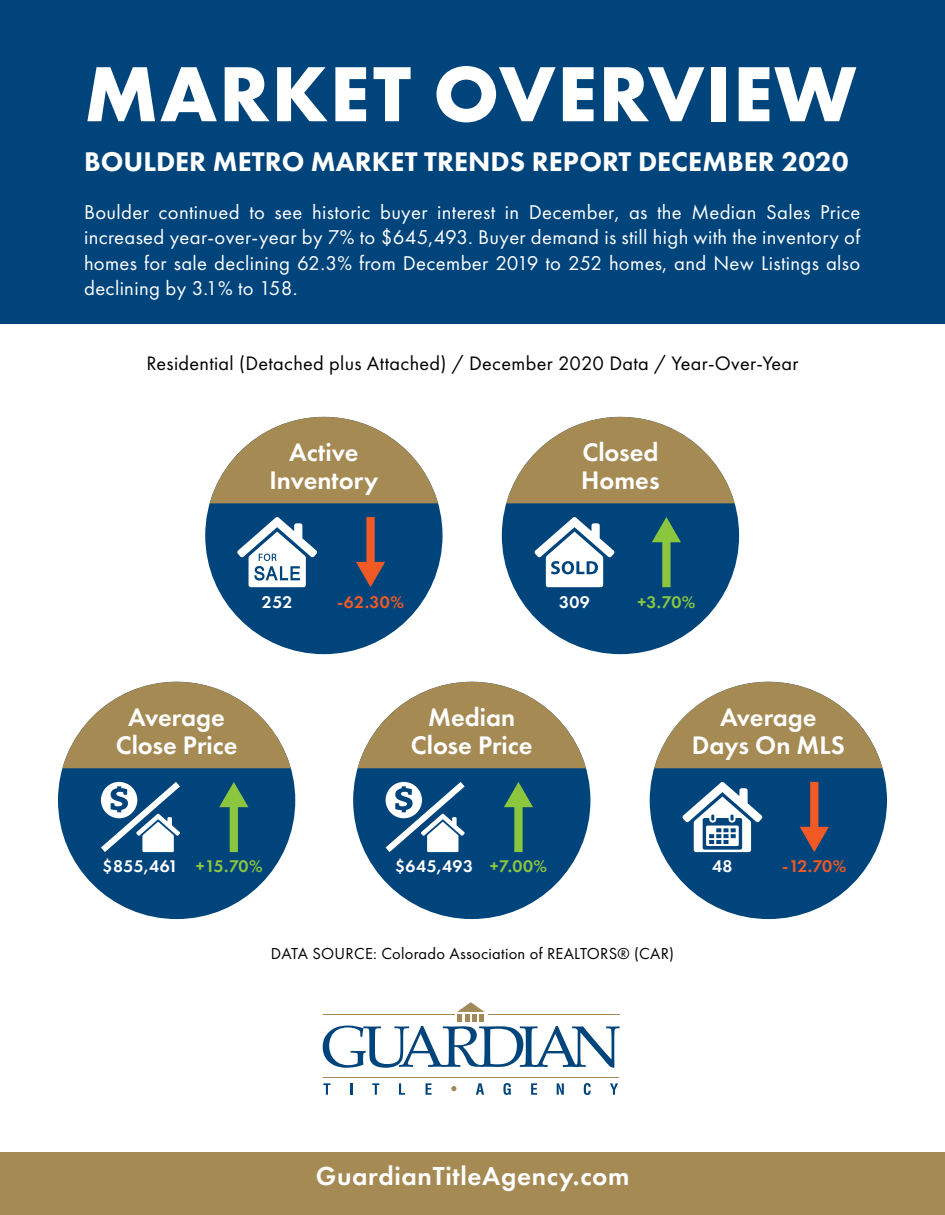
<style>
.page{position:relative;width:945px;height:1215px;background:#fff}
.page>*{position:absolute;margin:0;border:0;box-sizing:border-box;transform-origin:0 0}
.t1{font:700 81px "Futura PT";letter-spacing:.02em;color:#fff}
.t2{font:800 28.05px "Futura PT";color:#fff}
.t3{font:600 27px "Futura PT";letter-spacing:.025em;color:#fff}
.t4{font:600 26.4px/27.9px "Futura PT";color:#fff;text-align:center}
.t5{font:20.7px/25.5px "Futura PT";letter-spacing:.015em;color:#fff;text-align:justify}
.t6{font:20.25px "Futura PT";letter-spacing:.015em;color:#000}
.t7{font:600 17.55px "Futura PT";letter-spacing:.025em;color:#fff}
.t8{font:600 17.55px "Futura PT";color:#fff}
.t9{font:600 17.55px "Futura PT";color:#f15a24}
.t10{font:600 17.55px "Futura PT";color:#8cc63f}
.t11{font:16.5px "Futura PT";letter-spacing:.015em;color:#000}
.s1{color:#8cc63f}
</style>
<div class="page">
<div style="left:0;top:0;width:945px;height:324px;background:#00447c"></div>
<div style="left:502px;top:417px;width:237px;height:237px;background:#00447c;border-radius:50%"></div>
<svg style="left:506px;top:417px;width:229px;height:86px"></svg>
<svg style="left:652px;top:517px;width:29px;height:70px"></svg>
<svg style="left:534px;top:517px;width:81px;height:70px"></svg>
<div style="left:565px;top:563px;width:6px;height:9px;background:#fff;border-radius:50%"></div>
<div style="left:58px;top:682px;width:237px;height:237px;background:#00447c;border-radius:50%"></div>
<svg style="left:62px;top:682px;width:229px;height:86px"></svg>
<svg style="left:219px;top:782px;width:29px;height:70px"></svg>
<svg style="left:101px;top:782px;width:79px;height:70px"></svg>
<div style="left:353px;top:682px;width:237px;height:237px;background:#00447c;border-radius:50%"></div>
<svg style="left:358px;top:682px;width:228px;height:86px"></svg>
<svg style="left:504px;top:782px;width:29px;height:70px"></svg>
<svg style="left:386px;top:782px;width:79px;height:70px"></svg>
<div style="left:650px;top:682px;width:237px;height:237px;background:#00447c;border-radius:50%"></div>
<svg style="left:654px;top:682px;width:229px;height:86px"></svg>
<svg style="left:800px;top:782px;width:29px;height:70px"></svg>
<svg style="left:682px;top:782px;width:81px;height:70px"></svg>
<svg style="left:451px;top:1086px;width:5px;height:5px"></svg>
<svg style="left:323px;top:1002px;width:297px;height:66px"></svg>
<hr style="left:323px;top:1077px;width:295px;height:1px;background:#a38859">
<svg style="left:323px;top:1083px;width:7px;height:12px"></svg>
<svg style="left:350px;top:1084px;width:2px;height:11px"></svg>
<svg style="left:372px;top:1083px;width:7px;height:12px"></svg>
<svg style="left:399px;top:1083px;width:6px;height:12px"></svg>
<svg style="left:426px;top:1083px;width:6px;height:12px"></svg>
<svg style="left:531px;top:1083px;width:6px;height:12px"></svg>
<svg style="left:557px;top:1083px;width:7px;height:12px"></svg>
<svg style="left:584px;top:1083px;width:7px;height:12px"></svg>
<svg style="left:610px;top:1083px;width:8px;height:12px"></svg>
<svg style="left:476px;top:1083px;width:8px;height:12px"></svg>
<svg style="left:503px;top:1083px;width:8px;height:12px"></svg>
<div style="left:205px;top:417px;width:238px;height:237px;background:#00447c;border-radius:50%"></div>
<svg style="left:210px;top:417px;width:228px;height:86px"></svg>
<svg style="left:237px;top:517px;width:80px;height:70px"></svg>
<svg style="left:356px;top:517px;width:29px;height:70px"></svg>
<div style="left:0;top:1153px;width:945px;height:62px;background:#a68a54"></div>
<h1 class="t1" style="left:84px;top:42px;width:774px">MARKET OVERVIEW</h1>
<h2 class="t2" style="left:84px;top:144px;width:766px">BOULDER METRO MARKET TRENDS REPORT DECEMBER 2020</h2>
<p class="t5" style="left:84px;top:199px;width:778px">Boulder continued to see historic buyer interest in December, as the Median Sales Price increased year-over-year by 7% to $645,493. Buyer demand is still high with the inventory of homes for sale declining 62.3% from December 2019 to 252 homes, and New Listings also declining by 3.1% to 158.</p>
<p class="t6" style="left:146px;top:352px;width:654px">Residential (Detached plus Attached) / December 2020 Data / Year-Over-Year</p>
<p class="t4" style="left:270px;top:438px;width:110px">Active<br>Inventory</p>
<p class="t4" style="left:581px;top:438px;width:80px;text-align:left">Closed<br>Homes</p>
<p class="t7" style="left:262px;top:591px;width:32px">252</p>
<p class="t9" style="left:337px;top:591px;width:68px">-62.30%</p>
<p class="t7" style="left:559px;top:591px;width:32px">309</p>
<p class="t10" style="left:637px;top:591px;width:60px">+3.70%</p>
<p class="t4" style="left:116px;top:703px;width:123px">Average<br>Close Price</p>
<p class="t4" style="left:411px;top:703px;width:123px">Median<br>Close Price</p>
<p class="t4" style="left:692px;top:703px;width:154px">Average<br>Days On MLS</p>
<p class="t8" style="left:103px;top:856px;width:162px">$855,461 <span class="s1">+15.70%</span></p>
<p class="t7" style="left:395px;top:856px;width:153px">$645,493 <span class="s1">+7.00%</span></p>
<p class="t7" style="left:712px;top:856px;width:22px">48</p>
<p class="t9" style="left:782px;top:856px;width:66px">-12.70%</p>
<p class="t11" style="left:271px;top:943px;width:405px">DATA SOURCE: Colorado Association of REALTORS® (CAR)</p>
<h3 class="t3" style="left:316px;top:1159px;width:315px">GuardianTitleAgency.com</h3>
</div>
